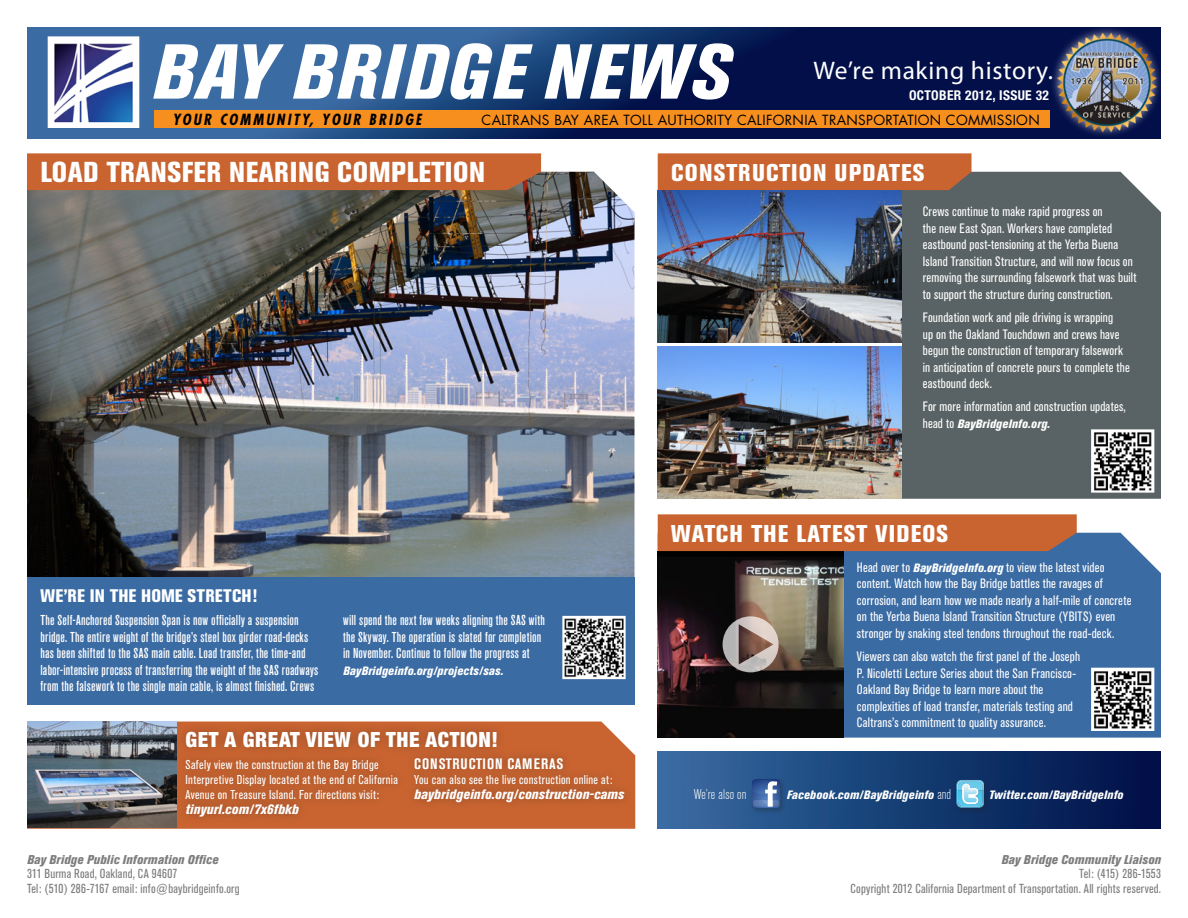
<style>
.page{position:relative;width:1188px;height:918px;background:#fff}
.page>*{position:absolute;margin:0;border:0;box-sizing:border-box;transform-origin:0 0}
.Body_Text{font:italic 800 condensed 76.95px "Akzidenz Grotesk BE";letter-spacing:.03em;color:#fff}
.Subhead{font:800 condensed 28.5px "Akzidenz Grotesk BE";letter-spacing:.02em;color:#fff}
.Sub_Headlines{font:25.5px "Myriad Pro";letter-spacing:.025em;color:#fff}
.Subhead-2{font:800 condensed 24px "Akzidenz Grotesk BE";letter-spacing:.05em;color:#fff}
.Subhead-3{font:900 condensed 21px "Helvetica Neue LT Std";letter-spacing:.03em;color:#fff}
.Body_Text_copy_2{font:800 condensed 18px "Akzidenz Grotesk BE";letter-spacing:.005em;color:#fff}
.t1{font:italic 700 condensed 15px "Futura";letter-spacing:.15em;color:#000001}
.Body_Text_copy_2-2{font:700 condensed 15px "Akzidenz Grotesk BE";letter-spacing:.065em;color:#fff}
.Body_Text_copy_2-3{font:500 condensed 14.25px/16.5px "Akzidenz Grotesk BE";letter-spacing:.015em;color:#fff}
.Body_Text_copy_2-4{font:300 condensed 13.95px "Akzidenz Grotesk BE";letter-spacing:.015em;color:#fff}
.Sub_Headlines-2{font:13.65px "Futura";letter-spacing:.025em;color:#000001}
.Body_Text_copy_2-5{font:condensed 13.5px/16.5px "Akzidenz Grotesk BE";letter-spacing:.015em;color:#fff}
.Body_Text_copy_2-6{font:italic 800 condensed 13.5px "Akzidenz Grotesk BE";letter-spacing:.015em;color:#fff}
.Sub_Headlines-3{font:700 condensed 13.5px "Helvetica Neue";letter-spacing:.025em;color:#fff}
.Body_Text_copy_2-7{font:condensed 12.9px/14.9px "Akzidenz Grotesk BE";letter-spacing:.015em;color:#7d7d7d}
.Body_Text_copy_2-8{font:condensed 12.75px/15px "Akzidenz Grotesk BE";letter-spacing:.03em;color:#fff}
.Body_Text_copy_2-9{font:italic 800 condensed 12.6px "Akzidenz Grotesk BE";letter-spacing:.015em;color:#7d7d7d}
.Body_Text_copy_2-10{font:italic 800 condensed 12px "Akzidenz Grotesk BE";letter-spacing:.015em;color:#fff}
.s1{font-weight:400;font-style:normal;font-size:13.5px}
.s2{font-weight:800;font-style:italic;font-size:12px}
.s3{font-weight:300;font-style:normal;font-size:13.95px}
</style>
<div class="page">
<svg style="left:27px;top:753px;width:608px;height:76px;background:#c46b3e"></svg>
<div style="left:658px;top:752px;width:503px;height:77px;background:linear-gradient(to right,#356ca2,#000e45)"></div>
<img style="left:27px;top:172px;width:607px;height:406px">
<div style="left:27px;top:153px;width:514px;height:37px;background:#c96430"></div>
<div style="left:27px;top:578px;width:607px;height:127px;background:#3b6ba3"></div>
<div style="left:844px;top:533px;width:317px;height:205px;background:#3b6ba3"></div>
<div style="left:902px;top:172px;width:259px;height:327px;background:#596264"></div>
<svg style="left:27px;top:27px;width:1022px;height:112px;background:#203e74"></svg>
<img style="left:52px;top:40px;width:83px;height:84px">
<div style="left:154px;top:111px;width:896px;height:17px;background:#f78f1e"></div>
<div style="left:954px;top:778px;width:36px;height:37px;background:#112e60"></div>
<svg style="left:956px;top:780px;width:28px;height:28px"></svg>
<div style="left:750px;top:778px;width:37px;height:37px;background:#231f20;opacity:.32"></div>
<svg style="left:752px;top:780px;width:28px;height:27px"></svg>
<div style="left:177px;top:722px;width:456px;height:103px;background:#231f20;opacity:.35"></div>
<img style="left:27px;top:722px;width:150px;height:105px">
<div style="left:658px;top:153px;width:314px;height:37px;background:#c96430"></div>
<img style="left:658px;top:347px;width:244px;height:152px">
<img style="left:658px;top:190px;width:244px;height:152px">
<img style="left:658px;top:551px;width:186px;height:187px">
<div style="left:658px;top:514px;width:419px;height:37px;background:#c96430"></div>
<svg style="left:723px;top:616px;width:56px;height:56px;background:#998a84"></svg>
<div style="left:1049px;top:24px;width:115px;height:116px;background:#fff;opacity:.75"></div>
<img style="left:1056px;top:32px;width:102px;height:101px">
<svg style="left:562px;top:615px;width:64px;height:65px;background:#8e9092"></svg>
<svg style="left:1090px;top:429px;width:65px;height:64px"></svg>
<svg style="left:1090px;top:667px;width:65px;height:65px"></svg>
<p class="Body_Text" style="left:152px;top:30px;width:579px">BAY BRIDGE NEWS</p>
<p class="Sub_Headlines" style="left:814px;top:55px;width:241px">We’re making history.</p>
<p class="Sub_Headlines-3" style="left:909px;top:87px;width:141px">OCTOBER 2012, ISSUE 32</p>
<p class="t1" style="left:172px;top:110px;width:251px">YOUR COMMUNITY, YOUR BRIDGE</p>
<p class="Sub_Headlines-2" style="left:482px;top:110px;width:560px">CALTRANS BAY AREA TOLL AUTHORITY CALIFORNIA TRANSPORTATION COMMISSION</p>
<p class="Subhead" style="left:41px;top:156px;width:446px">LOAD TRANSFER NEARING COMPLETION</p>
<p class="Body_Text_copy_2" style="left:40px;top:585px;width:218px">WE’RE IN THE HOME STRETCH!</p>
<p class="Body_Text_copy_2-3" style="left:40px;top:612px;width:279px">The Self-Anchored Suspension Span is now officially a suspension bridge. The entire weight of the bridge’s steel box girder road-decks has been shifted to the SAS main cable. Load transfer, the time-and labor-intensive process of transferring the weight of the SAS roadways from the falsework to the single main cable, is almost finished. Crews</p>
<p class="Body_Text_copy_2-3" style="left:343px;top:612px;width:203px">will spend the next few weeks aligning the SAS with the Skyway. The operation is slated for completion in November. Continue to follow the progress at</p>
<p class="Body_Text_copy_2-10" style="left:343px;top:664px;width:162px">BayBridgeinfo.org/projects/sas.</p>
<p class="Subhead-3" style="left:186px;top:727px;width:314px">GET A GREAT VIEW OF THE ACTION!</p>
<p class="Body_Text_copy_2-8" style="left:186px;top:757px;width:214px">Safely view the construction at the Bay Bridge<br>Interpretive Display located at the end of California<br>Avenue on Treasure Island. For directions visit:</p>
<p class="Body_Text_copy_2-6" style="left:186px;top:802px;width:115px">tinyurl.com/7x6fbkb</p>
<p class="Body_Text_copy_2-2" style="left:414px;top:755px;width:151px">CONSTRUCTION CAMERAS</p>
<p class="Body_Text_copy_2-8" style="left:414px;top:772px;width:200px">You can also see the live construction online at:</p>
<p class="Body_Text_copy_2-6" style="left:414px;top:787px;width:211px">baybridgeinfo.org/construction-cams</p>
<p class="Body_Text_copy_2-9" style="left:27px;top:852px;width:193px">Bay Bridge Public Information Office</p>
<p class="Body_Text_copy_2-7" style="left:27px;top:867px;width:214px">311 Burma Road, Oakland, CA 94607<br>Tel: (510) 286-7167 email: info@baybridgeinfo.org</p>
<p class="Subhead-2" style="left:671px;top:159px;width:255px">CONSTRUCTION UPDATES</p>
<p class="Body_Text_copy_2-5" style="left:923px;top:204px;width:215px">Crews continue to make rapid progress on<br>the new East Span. Workers have completed eastbound post-tensioning at the Yerba Buena Island Transition Structure, and will now focus on removing the surrounding falsework that was built to support the structure during construction.</p>
<p class="Body_Text_copy_2-5" style="left:923px;top:309px;width:209px">Foundation work and pile driving is wrapping<br>up on the Oakland Touchdown and crews have begun the construction of temporary falsework in anticipation of concrete pours to complete the eastbound deck.</p>
<p class="Body_Text_copy_2-5" style="left:923px;top:399px;width:205px">For more information and construction updates,</p>
<p class="Body_Text_copy_2-10" style="left:923px;top:417px;width:129px"><span class="s1">head to</span> BayBridgeInfo.org.</p>
<p class="Subhead-2" style="left:671px;top:519px;width:278px">WATCH THE LATEST VIDEOS</p>
<p class="Body_Text_copy_2-5" style="left:857px;top:559px;width:276px">Head over to <span class="s2">BayBridgeInfo.org</span> to view the latest video content. Watch how the Bay Bridge battles the ravages of corrosion, and learn how we made nearly a half-mile of concrete on the Yerba Buena Island Transition Structure (YBITS) even stronger by snaking steel tendons throughout the road-deck.</p>
<p class="Body_Text_copy_2-5" style="left:857px;top:648px;width:225px">Viewers can also watch the first panel of the Joseph P. Nicoletti Lecture Series about the San Francisco-Oakland Bay Bridge to learn more about the complexities of load transfer, materials testing and Caltrans’s commitment to quality assurance.</p>
<p class="Body_Text_copy_2-4" style="left:694px;top:787px;width:54px">We’re also on</p>
<p class="Body_Text_copy_2-10" style="left:787px;top:788px;width:166px">Facebook.com/BayBridgeinfo <span class="s3">and</span></p>
<p class="Body_Text_copy_2-10" style="left:989px;top:788px;width:136px">Twitter.com/BayBridgeInfo</p>
<p class="Body_Text_copy_2-9" style="left:1001px;top:852px;width:161px">Bay Bridge Community Liaison</p>
<p class="Body_Text_copy_2-7" style="left:851px;top:867px;width:312px;text-align:right">Tel: (415) 286-1553<br>Copyright 2012 California Department of Transportation. All rights reserved.</p>
</div>
